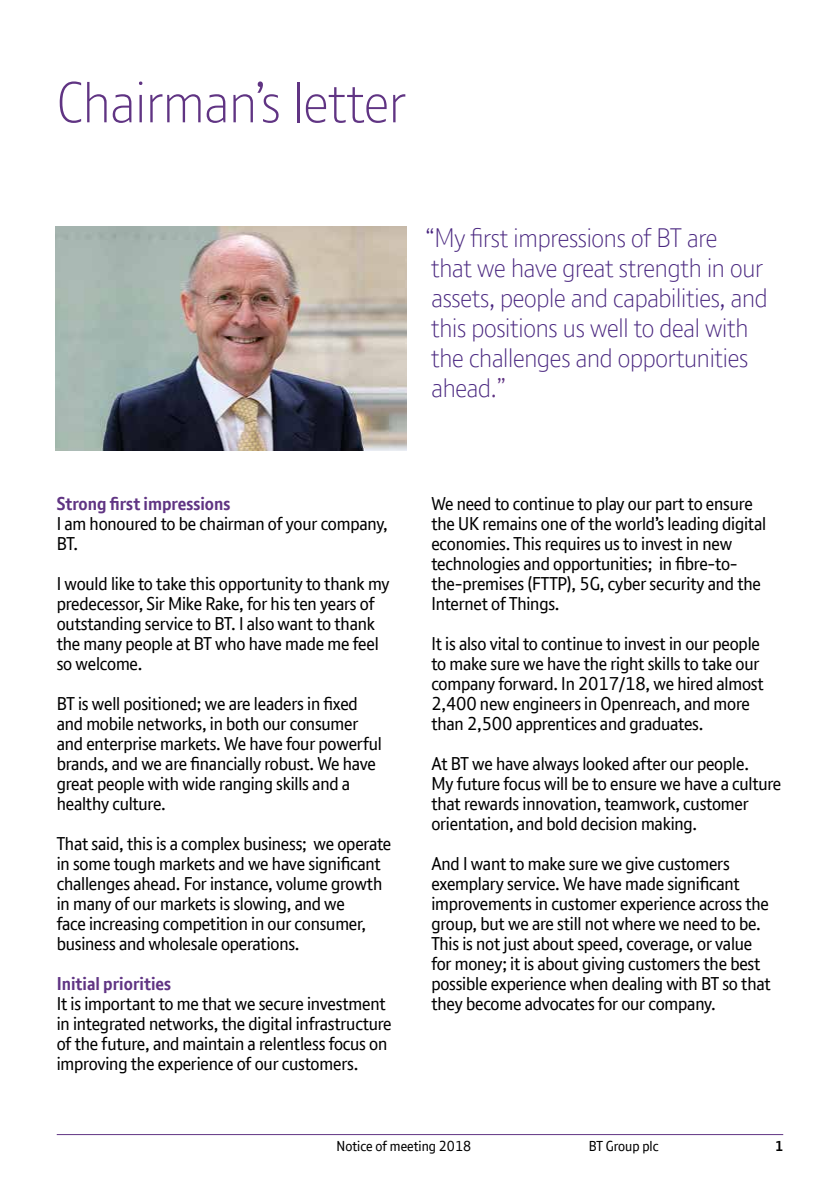
<style>
.page{position:relative;width:840px;height:1191px;background:#fff}
.page>*{position:absolute;margin:0;border:0;box-sizing:border-box;transform-origin:0 0}
.t1{font:300 56px "BT Font";letter-spacing:-.005em;color:#603483}
.t2{font:300 26px/30px "BT Font";letter-spacing:-.01em;color:#49267f}
.t3{font:18px/20px "BT Font";letter-spacing:-.01em;color:#000}
.t4{font:700 18px "BT Font";color:#603483}
.t5{font:14px "BT Font";color:#000}
.t6{font:700 14px "BT Font";color:#000}
.s1{color:#603483}
</style>
<div class="page">
<hr style="left:57px;top:1134px;width:725px;height:1px;background:#603483">
<img style="left:55px;top:227px;width:351px;height:224px">
<h1 class="t1" style="left:57px;top:66px;width:350px">Chairman’s letter</h1>
<h2 class="t2" style="left:425px;top:222px;width:344px">“My first impressions of BT are<br>that we have great strength in our assets, people and capabilities, and this positions us well to deal with the challenges and opportunities ahead<span class="s1">.”</span></h2>
<p class="t4" style="left:57px;top:492px;width:175px">Strong first impressions</p>
<p class="t3" style="left:57px;top:513px;width:332px">I am honoured to be chairman of your company,<br>BT.</p>
<p class="t3" style="left:57px;top:573px;width:334px">I would like to take this opportunity to thank my predecessor, Sir Mike Rake, for his ten years of outstanding service to BT. I also want to thank the many people at BT who have made me feel so welcome.</p>
<p class="t3" style="left:57px;top:693px;width:326px">BT is well positioned; we are leaders in fixed and mobile networks, in both our consumer and enterprise markets. We have four powerful brands, and we are financially robust. We have great people with wide ranging skills and a healthy culture.</p>
<p class="t3" style="left:57px;top:833px;width:336px">That said, this is a complex business; we operate in some tough markets and we have significant challenges ahead. For instance, volume growth in many of our markets is slowing, and we<br>face increasing competition in our consumer, business and wholesale operations.</p>
<p class="t4" style="left:57px;top:972px;width:116px">Initial priorities</p>
<p class="t3" style="left:57px;top:993px;width:336px">It is important to me that we secure investment in integrated networks, the digital infrastructure of the future, and maintain a relentless focus on improving the experience of our customers.</p>
<p class="t3" style="left:431px;top:493px;width:336px">We need to continue to play our part to ensure the UK remains one of the world’s leading digital economies. This requires us to invest in new technologies and opportunities; in fibre-to&shy;the-premises (FTTP), 5G, cyber security and the Internet of Things.</p>
<p class="t3" style="left:431px;top:633px;width:334px">It is also vital to continue to invest in our people to make sure we have the right skills to take our company forward. In 2017/18, we hired almost 2,400 new engineers in Openreach, and more than 2,500 apprentices and graduates.</p>
<p class="t3" style="left:431px;top:753px;width:351px">At BT we have always looked after our people.<br>My future focus will be to ensure we have a culture that rewards innovation, teamwork, customer orientation, and bold decision making.</p>
<p class="t3" style="left:431px;top:853px;width:341px">And I want to make sure we give customers exemplary service. We have made significant improvements in customer experience across the group, but we are still not where we need to be.<br>This is not just about speed, coverage, or value for money; it is about giving customers the best possible experience when dealing with BT so that they become advocates for our company.</p>
<p class="t5" style="left:336px;top:1136px;width:136px">Notice of meeting 2018</p>
<p class="t5" style="left:588px;top:1136px;width:71px">BT Group plc</p>
<p class="t6" style="left:774px;top:1136px;width:10px">1</p>
</div>
